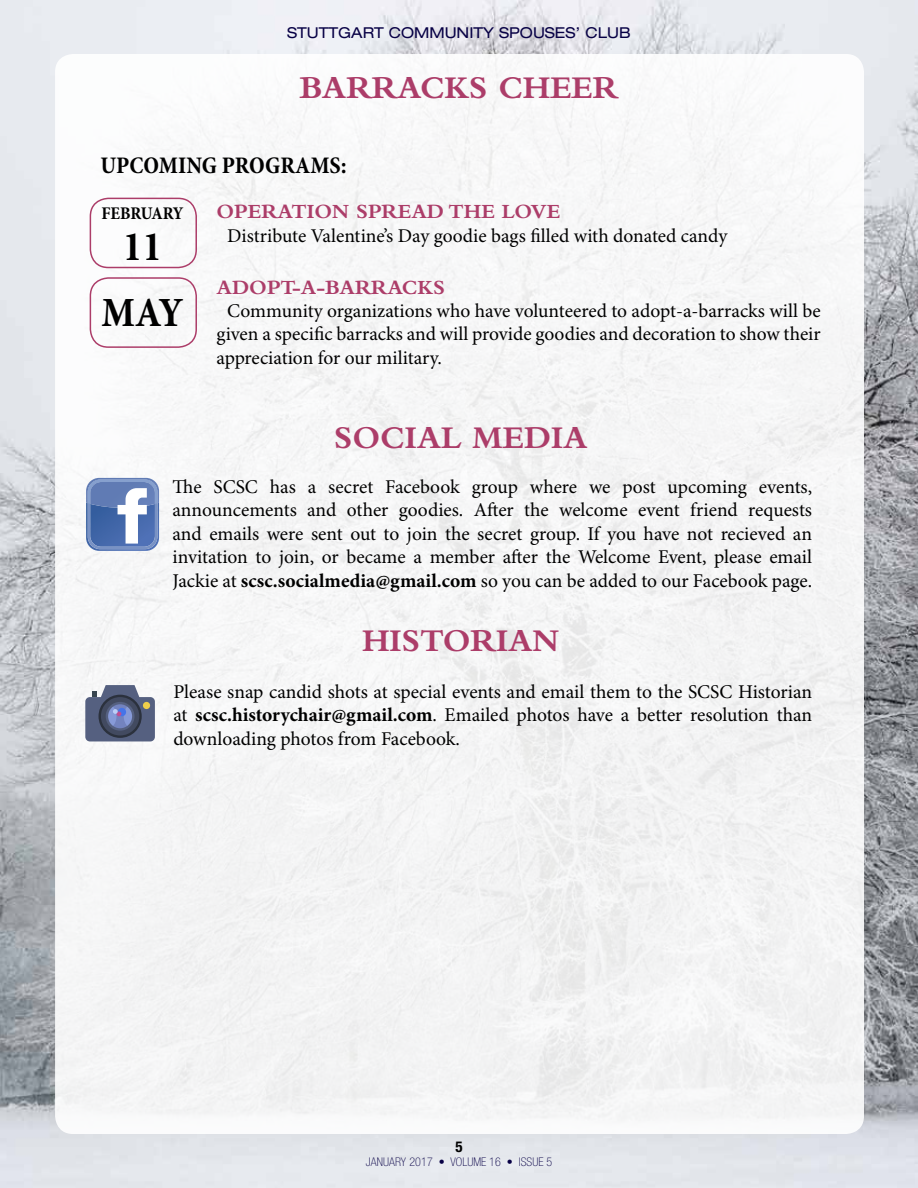
<style>
.page{position:relative;width:918px;height:1188px;background:#fff}
.page>*{position:absolute;margin:0;border:0;box-sizing:border-box;transform-origin:0 0}
.t1{font:700 condensed 42px/65.7px "Minion Pro";color:#000;text-align:center}
.t2{font:700 33px "Bembo Std";color:#ac3d69}
.t3{font:700 condensed 24px "Minion Pro";color:#000}
.t4{font:700 21px "Bembo Std";color:#ac3d69}
.t5{font:19.5px/23.4px "Minion Pro";color:#000;text-align:justify}
.t6{font:700 condensed 18px "Minion Pro";color:#000}
.t7{font:expanded 15px "Helvetica Neue LT Std";color:#070045}
.t8{font:700 condensed 15px "Helvetica Neue LT Std";color:#000}
.t9{font:100 condensed 12px "Helvetica Neue LT Std";color:#070045}
.s1{font-weight:700}
</style>
<div class="page">
<img style="left:0;top:0;width:918px;height:1188px">
<div style="left:55px;top:54px;width:809px;height:1080px;background:#f5f6f6;border-radius:18px"></div>
<div style="left:90px;top:198px;width:107px;height:70px;border:2px solid #ac3d69;border-radius:18px"></div>
<div style="left:90px;top:277px;width:107px;height:71px;border:2px solid #ac3d69;border-radius:18px"></div>
<svg style="left:86px;top:478px;width:73px;height:73px"></svg>
<svg style="left:85px;top:685px;width:70px;height:56px;background:#67708c"></svg>
<p class="t7" style="left:287px;top:24px;width:345px">STUTTGART COMMUNITY SPOUSES’ CLUB</p>
<h2 class="t2" style="left:300px;top:69px;width:320px">BARRACKS CHEER</h2>
<p class="t3" style="left:100px;top:151px;width:92px">UPCOMING</p>
<p class="t3" style="left:222px;top:151px;width:30px">PROGRA</p>
<p class="t3" style="left:310px;top:151px;width:38px">MS:</p>
<p class="t4" style="left:216px;top:200px;width:16px">OPERATION</p>
<p class="t4" style="left:356px;top:200px;width:16px">SPREAD</p>
<p class="t4" style="left:449px;top:200px;width:17px">THE</p>
<p class="t4" style="left:502px;top:200px;width:59px">LOVE</p>
<p class="t5" style="left:227px;top:225px;width:502px">Distribute Valentine’s Day goodie bags filled with donated candy</p>
<p class="t4" style="left:216px;top:275px;width:17px">ADOPT</p>
<p class="t6" style="left:101px;top:203px;width:41px">FEBRUARY</p>
<h1 class="t1" style="left:102px;top:215px;width:62px">11<br>MAY</h1>
<p class="t4" style="left:292px;top:275px;width:64px">-A-BARRACKS</p>
<p class="t5" style="left:216px;top:300px;width:606px;text-indent:11px">Community organizations who have volunteered to adopt-a-barracks will be given a specific barracks and will provide goodies and decoration to show their appreciation for our military.</p>
<h2 class="t2" style="left:334px;top:420px;width:255px">SOCIAL MEDIA</h2>
<p class="t5" style="left:173px;top:476px;width:641px">The SCSC has a secret Facebook group where we post upcoming events, announcements and other goodies. After the welcome event friend requests and emails were sent out to join the secret group. If you have not recieved an invitation to join, or became a member after the Welcome Event, please email Jackie at <span class="s1">scsc.socialmedia@gmail.com</span> so you can be added to our Facebook page.</p>
<h2 class="t2" style="left:362px;top:622px;width:199px">HISTORIAN</h2>
<p class="t5" style="left:173px;top:681px;width:640px">Please snap candid shots at special events and email them to the SCSC Historian at <span class="s1">scsc.historychair@gmail.com</span>. Emailed photos have a better resolution than downloading photos from Facebook.</p>
<p class="t8" style="left:455px;top:1137px;width:9px">5</p>
<p class="t9" style="left:366px;top:1155px;width:188px">JANUARY 2017 • VOLUME 16 • ISSUE 5</p>
</div>
